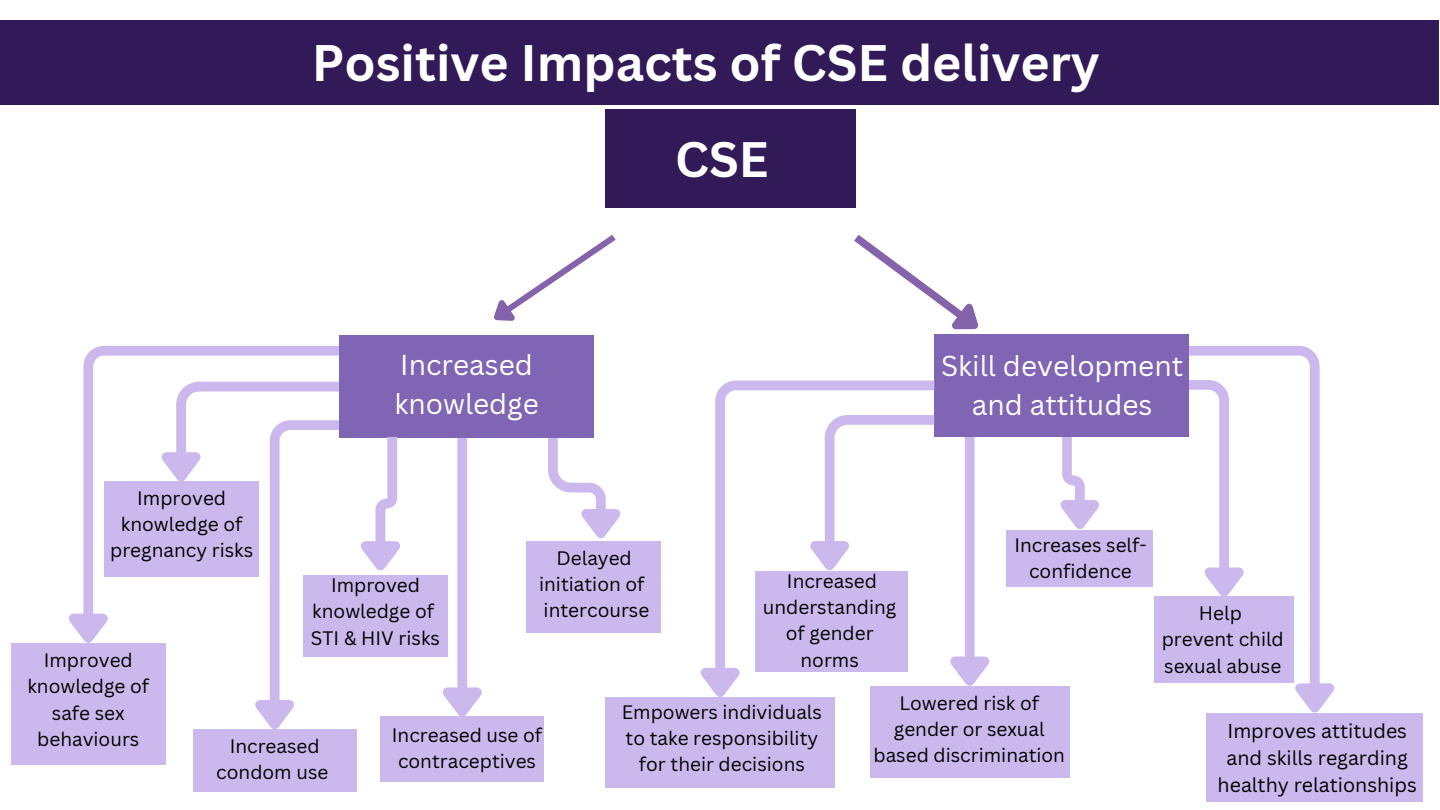
<style>
.page{position:relative;width:1440px;height:810px;background:#fff}
.page>*{position:absolute;margin:0;border:0;box-sizing:border-box;transform-origin:0 0}
.t1{font:700 50px "Canva Sans";color:#fff}
.t2{font:700 48.5px "Canva Sans";color:#fff}
.t3{font:28px/39px "Canva Sans";color:#fff}
.t4{font:19.6px/27px "Canva Sans";color:#000;text-align:center}
.t5{font:19px/26.2px "Canva Sans";color:#000;text-align:center}
</style>
<div class="page">
<svg style="left:494px;top:234px;width:122px;height:103px"></svg>
<svg style="left:83px;top:345px;width:256px;height:260px"></svg>
<svg style="left:69px;top:605px;width:39px;height:38px"></svg>
<div style="left:11px;top:643px;width:154px;height:122px;background:#cbb8ed"></div>
<div style="left:193px;top:729px;width:163px;height:62px;background:#cbb8ed"></div>
<div style="left:527px;top:541px;width:134px;height:91px;background:#cbb8ed"></div>
<svg style="left:854px;top:234px;width:124px;height:120px"></svg>
<div style="left:870px;top:686px;width:199px;height:91px;background:#cbb8ed"></div>
<svg style="left:1177px;top:345px;width:143px;height:330px"></svg>
<svg style="left:1295px;top:675px;width:40px;height:38px"></svg>
<div style="left:1154px;top:597px;width:140px;height:86px;background:#cbb8ed"></div>
<div style="left:381px;top:716px;width:163px;height:66px;background:#cbb8ed"></div>
<div style="left:606px;top:697px;width:229px;height:91px;background:#cbb8ed"></div>
<div style="left:0;top:21px;width:1439px;height:83px;background:#311a57"></div>
<div style="left:457px;top:437px;width:10px;height:253px;background:#cbb8ed"></div>
<svg style="left:443px;top:679px;width:39px;height:37px"></svg>
<div style="left:965px;top:432px;width:10px;height:227px;background:#cbb8ed"></div>
<svg style="left:950px;top:648px;width:39px;height:38px"></svg>
<svg style="left:1046px;top:436px;width:62px;height:93px"></svg>
<div style="left:935px;top:334px;width:254px;height:102px;background:#7f65b4"></div>
<div style="left:1206px;top:713px;width:217px;height:89px;background:#cbb8ed"></div>
<svg style="left:715px;top:376px;width:220px;height:296px"></svg>
<svg style="left:700px;top:659px;width:48px;height:38px"></svg>
<svg style="left:796px;top:410px;width:148px;height:172px"></svg>
<svg style="left:548px;top:427px;width:73px;height:111px"></svg>
<div style="left:339px;top:335px;width:254px;height:103px;background:#7f65b4"></div>
<div style="left:606px;top:109px;width:250px;height:98px;background:#311a57"></div>
<div style="left:1007px;top:530px;width:146px;height:57px;background:#cbb8ed"></div>
<div style="left:303px;top:575px;width:144px;height:81px;background:#cbb8ed"></div>
<div style="left:104px;top:481px;width:154px;height:96px;background:#cbb8ed"></div>
<svg style="left:147px;top:377px;width:262px;height:364px"></svg>
<h1 class="t1" style="left:312px;top:28px;width:789px">Positive Impacts of CSE delivery</h1>
<h2 class="t2" style="left:675px;top:125px;width:95px">CSE</h2>
<h3 class="t3" style="left:394px;top:344px;width:146px">Increased knowledge</h3>
<h3 class="t3" style="left:941px;top:346px;width:244px;text-align:center">Skill development and attitudes</h3>
<p class="t5" style="left:110px;top:484px;width:145px">Improved knowledge of pregnancy risks</p>
<p class="t5" style="left:1014px;top:531px;width:134px">Increases self&shy;confidence</p>
<p class="t5" style="left:539px;top:544px;width:112px">Delayed initiation of intercourse</p>
<p class="t5" style="left:763px;top:567px;width:135px">Increased understanding of gender norms</p>
<p class="t5" style="left:622px;top:698px;width:202px">Empowers individuals to take responsibility for their decisions</p>
<p class="t5" style="left:311px;top:572px;width:131px">Improved knowledge of<br>STI &amp; HIV risks</p>
<p class="t5" style="left:27px;top:647px;width:123px">Improved knowledge of safe sex behaviours</p>
<p class="t5" style="left:874px;top:689px;width:193px">Lowered risk of gender or sexual based discrimination</p>
<p class="t5" style="left:392px;top:722px;width:152px">Increased use of contraceptives</p>
<p class="t5" style="left:216px;top:732px;width:114px">Increased condom use</p>
<p class="t5" style="left:1162px;top:600px;width:124px">Help<br>prevent child sexual abuse</p>
<p class="t4" style="left:1218px;top:717px;width:201px">Improves attitudes and skills regarding healthy relationships</p>
</div>
